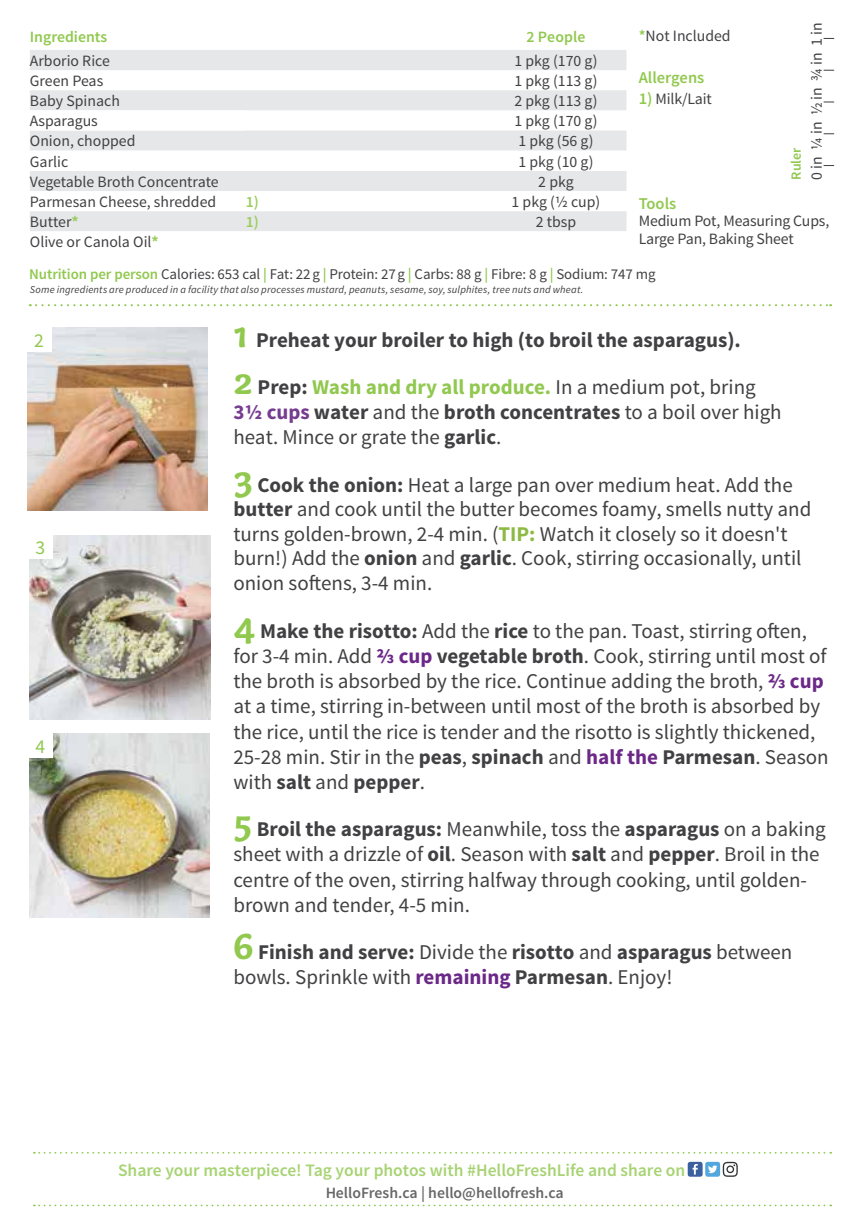
<style>
.page{position:relative;width:860px;height:1228px;background:#fff}
.page>*{position:absolute;margin:0;border:0;box-sizing:border-box;transform-origin:0 0}
.t1{font:21px/25.2px "Source Sans Pro";color:#414042}
.t2{font:700 21px "Source Sans Pro";color:#414042}
.t3{font:19.6px "Source Sans Pro";color:#91c84e}
.t4{font:600 17.5px "Source Sans Pro";color:#91c84f}
.t5{font:600 16.45px "Source Sans Pro";color:#91c84e}
.t6{font:15.75px/17.5px "Source Sans Pro";color:#414042}
.t7{font:600 15.75px "Source Sans Pro";color:#414042}
.t8{font:600 15.75px "Source Sans Pro";color:#91c84e}
.t9{font:600 15.75px "Source Sans Pro";color:#9ccd5f}
.t10{font:14.88px "Source Sans Pro";letter-spacing:-.005em;color:#414042}
.t11{font:600 14px "Source Sans Pro";color:#91c84e}
.t12{font:italic 10.5px "Source Sans Pro";letter-spacing:.015em;color:#414042}
.s1{font-weight:700;color:#9ccd5f}
.s2{font-weight:600;color:#91c84e}
.s3{font-weight:600;font-size:16.45px;color:#91c84e}
.s4{font-family:"Capucine Basic";font-size:39.38px;color:#91c84e}
.s5{font-family:"Capucine Basic";font-weight:700;font-size:39.38px;color:#91c84e}
.s6{font-weight:700}
.s7{font-weight:700;color:#91c84f}
.s8{font-weight:700;color:#763c90}
.s9{font-weight:700;color:#8cba42}
.s10{font-weight:700;color:#6c2888}
</style>
<div class="page">
<img style="left:29px;top:733px;width:180px;height:184px">
<img style="left:30px;top:536px;width:180px;height:183px">
<svg style="left:30px;top:50px;width:596px;height:60px;fill:#e6e7e8"></svg>
<div style="left:30px;top:130px;width:596px;height:101px;background:#e6e7e8"></div>
<svg style="left:30px;top:151px;width:596px;height:60px"></svg>
<div style="left:28px;top:733px;width:25px;height:25px;background:#fff"></div>
<svg style="left:30px;top:304px;width:800px;height:2px"></svg>
<svg style="left:34px;top:1204px;width:797px;height:2px"></svg>
<div style="left:687px;top:1161px;width:15px;height:15px;background:#3a609e;border-radius:2px"></div>
<svg style="left:692px;top:1164px;width:5px;height:10px"></svg>
<div style="left:705px;top:1161px;width:15px;height:15px;background:#53a7dc;border-radius:2px"></div>
<svg style="left:707px;top:1161px;width:30px;height:15px"></svg>
<svg style="left:34px;top:1151px;width:797px;height:2px"></svg>
<img style="left:28px;top:327px;width:180px;height:184px">
<div style="left:27px;top:327px;width:24px;height:24px;background:#fff"></div>
<div style="left:28px;top:534px;width:25px;height:25px;background:#fff"></div>
<p class="t8" style="left:30px;top:26px;width:79px">Ingredients</p>
<p class="t8" style="left:526px;top:26px;width:61px">2 People</p>
<p class="t6" style="left:30px;top:52px;width:82px">Arborio Rice</p>
<p class="t6" style="left:514px;top:52px;width:84px">1 pkg (170 g)</p>
<p class="t6" style="left:30px;top:72px;width:75px">Green Peas</p>
<p class="t6" style="left:514px;top:72px;width:84px">1 pkg (113 g)</p>
<p class="t6" style="left:30px;top:92px;width:91px">Baby Spinach</p>
<p class="t6" style="left:514px;top:92px;width:84px">2 pkg (113 g)</p>
<p class="t6" style="left:30px;top:113px;width:69px">Asparagus</p>
<p class="t6" style="left:514px;top:113px;width:84px">1 pkg (170 g)</p>
<p class="t6" style="left:30px;top:133px;width:107px">Onion, chopped</p>
<p class="t6" style="left:518px;top:133px;width:77px">1 pkg (56 g)</p>
<p class="t6" style="left:30px;top:153px;width:40px">Garlic</p>
<p class="t6" style="left:518px;top:153px;width:77px">1 pkg (10 g)</p>
<p class="t6" style="left:30px;top:173px;width:190px">Vegetable Broth Concentrate</p>
<p class="t6" style="left:538px;top:173px;width:37px">2 pkg</p>
<p class="t6" style="left:30px;top:193px;width:188px">Parmesan Cheese, shredded</p>
<p class="t9" style="left:246px;top:192px;width:15px">1)</p>
<p class="t6" style="left:511px;top:193px;width:90px">1 pkg (1/2 cup)</p>
<p class="t6" style="left:30px;top:213px;width:50px">Butter<span class="s1">*</span></p>
<p class="t9" style="left:246px;top:212px;width:15px">1)</p>
<p class="t6" style="left:535px;top:213px;width:42px">2 tbsp</p>
<p class="t6" style="left:30px;top:233px;width:130px">Olive or Canola Oil<span class="s1">*</span></p>
<p class="t6" style="left:638px;top:27px;width:93px"><span class="s2">*</span>Not Included</p>
<p class="t5" style="left:638px;top:67px;width:67px">Allergens</p>
<p class="t6" style="left:638px;top:90px;width:75px"><span class="s3">1)</span> Milk/Lait</p>
<p class="t11" style="left:787px;top:180px;width:34px;rotate:-90deg">Ruler</p>
<p class="t6" style="left:807px;top:180px;width:159px;rotate:-90deg">0 in ¼ in ½ in ¾ in 1 in</p>
<p class="t5" style="left:638px;top:193px;width:39px">Tools</p>
<p class="t6" style="left:638px;top:213px;width:192px">Medium Pot, Measuring Cups,<br>Large Pan, Baking Sheet</p>
<p class="t10" style="left:29px;top:265px;width:627px"><span class="s2">Nutrition per person</span> Calories: 653 cal <span class="s2">|</span> Fat: 22g <span class="s2">|</span> Protein: 27g <span class="s2">|</span> Carbs: 88 g <span class="s2">|</span> Fibre: 8 g <span class="s2">|</span> Sodium: 747 mg</p>
<p class="t12" style="left:30px;top:283px;width:554px">Some ingredients are produced in a facility that also processes mustard, peanuts, sesame, soy, sulphites, tree nuts and wheat.</p>
<p class="t3" style="left:34px;top:328px;width:11px">2</p>
<p class="t2" style="left:233px;top:326px;width:509px"><span class="s4">1</span> Preheat your broiler to high (to broil the asparagus).</p>
<p class="t1" style="left:233px;top:375px;width:549px"><span class="s5">2</span> <span class="s6">Prep:</span> <span class="s7">Wash and dry all produce.</span> In a medium pot, bring<br><span class="s8">31/2 cups</span> <span class="s6">water</span> and the <span class="s6">broth concentrates</span> to a boil over high heat. Mince or grate the <span class="s6">garlic</span>.</p>
<p class="t1" style="left:233px;top:472px;width:579px;line-height:24.7px"><span class="s5">3</span> <span class="s6">Cook the onion:</span> Heat a large pan over medium heat. Add the <span class="s6">butter</span> and cook until the butter becomes foamy, smells nutty and turns golden-brown, 2-4 min. (<span class="s9">TIP:</span> Watch it closely so it doesn't burn!) Add the <span class="s6">onion</span> and <span class="s6">garlic</span>. Cook, stirring occasionally, until onion softens, 3-4 min.</p>
<p class="t1" style="left:233px;top:618px;width:596px"><span class="s5">4</span> <span class="s6">Make the risotto:</span> Add the <span class="s6">rice</span> to the pan. Toast, stirring often, for 3-4 min. Add <span class="s10">2/3 cup</span> <span class="s6">vegetable broth</span>. Cook, stirring until most of the broth is absorbed by the rice. Continue adding the broth, <span class="s10">2/3 cup </span>at a time, stirring in-between until most of the broth is absorbed by the rice, until the rice is tender and the risotto is slightly thickened, 25-28 min. Stir in the <span class="s6">peas</span>, <span class="s6">spinach</span> and <span class="s10">half the</span> <span class="s6">Parmesan</span>. Season with <span class="s6">salt</span> and <span class="s6">pepper</span>.</p>
<p class="t1" style="left:233px;top:817px;width:593px"><span class="s5">5</span> <span class="s6">Broil the asparagus:</span> Meanwhile, toss the <span class="s6">asparagus</span> on a baking sheet with a drizzle of <span class="s6">oil</span>. Season with <span class="s6">salt</span> and <span class="s6">pepper</span>. Broil in the centre of the oven, stirring halfway through cooking, until golden&shy;brown and tender, 4-5 min.</p>
<p class="t1" style="left:233px;top:939px;width:560px"><span class="s5">6</span> <span class="s6">Finish and serve:</span> Divide the <span class="s6">risotto</span> and <span class="s6">asparagus</span> between bowls. Sprinkle with <span class="s10">remaining</span> <span class="s6">Parmesan</span>. Enjoy!</p>
<p class="t3" style="left:36px;top:535px;width:11px">3</p>
<p class="t3" style="left:36px;top:734px;width:11px">4</p>
<p class="t4" style="left:118px;top:1159px;width:568px">Share your masterpiece! Tag your photos with #HelloFreshLife and share on</p>
<p class="t7" style="left:325px;top:1182px;width:240px">HelloFresh.ca | hello@hellofresh.ca</p>
</div>
